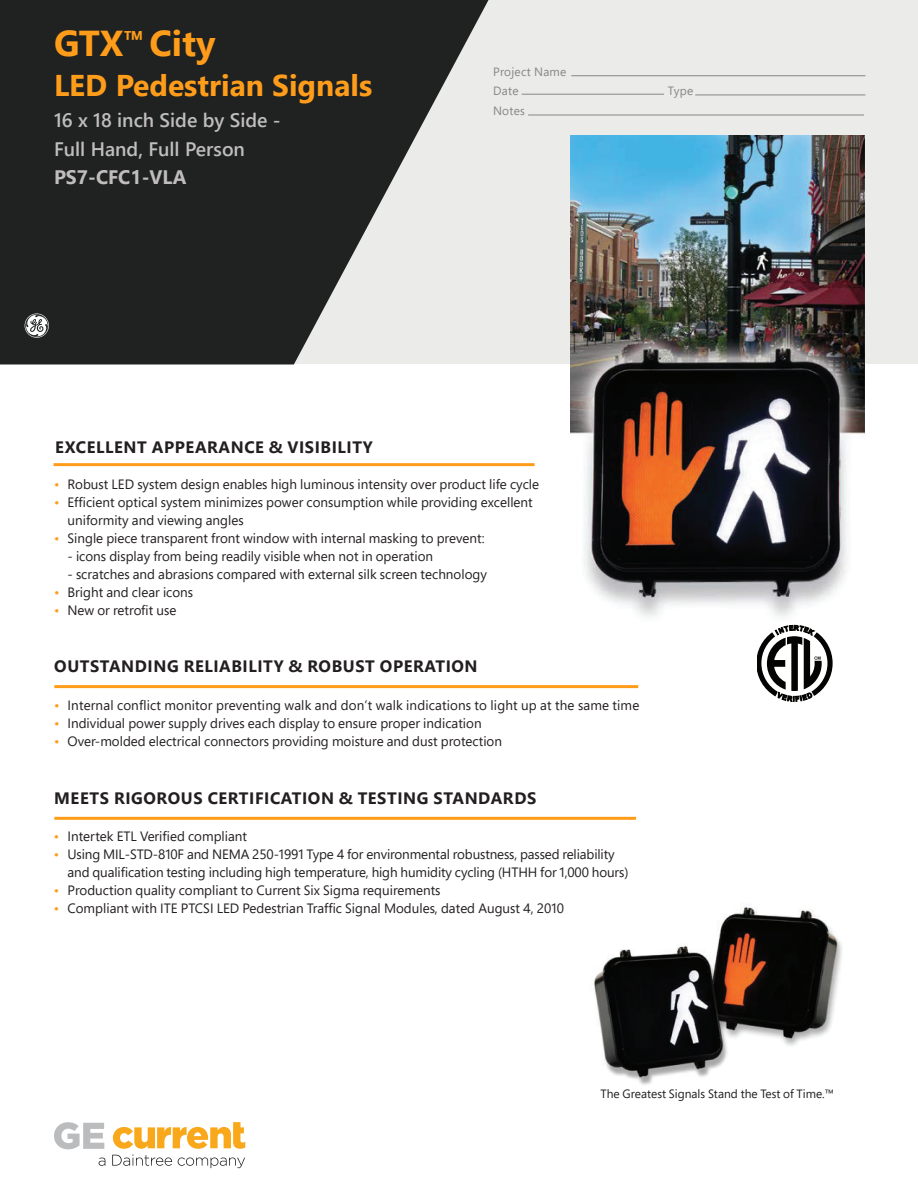
<style>
.page{position:relative;width:918px;height:1188px;background:#fff}
.page>*{position:absolute;margin:0;border:0;box-sizing:border-box;transform-origin:0 0}
.t1{font:700 36px "Segoe UI";color:#ff9d1b}
.t2{font:700 30px "Segoe UI";color:#ff9d1b}
.t3{font:600 19.5px "Segoe UI";color:#c0bdbd}
.t4{font:700 19.5px "Segoe UI";color:#c0bdbd}
.t5{font:700 16.5px "Segoe UI";letter-spacing:.035em;color:#231f20}
.t6{font:13.5px/18px "Segoe Pro";color:#231f20}
.t7{font:12px "Segoe Pro";color:#231f20}
.t8{font:12px/19.5px "Segoe Pro";letter-spacing:.02em;color:#888787}
.s1{color:#ff9d1b}
</style>
<div class="page">
<div style="left:0;top:0;width:918px;height:364px;background:#ebebea"></div>
<svg style="left:0;top:0;width:489px;height:364px;fill:#202222"></svg>
<hr style="left:571px;top:75px;width:295px;height:1px;background:#888787">
<hr style="left:522px;top:94px;width:142px;height:1px;background:#888787">
<hr style="left:695px;top:95px;width:170px;height:1px;background:#888787">
<hr style="left:528px;top:115px;width:336px;height:1px;background:#888787">
<svg style="left:99px;top:1158px;width:6px;height:8px"></svg>
<svg style="left:112px;top:1155px;width:60px;height:11px"></svg>
<svg style="left:178px;top:1157px;width:67px;height:11px"></svg>
<svg style="left:54px;top:1122px;width:50px;height:27px"></svg>
<svg style="left:113px;top:1122px;width:132px;height:27px"></svg>
<img style="left:594px;top:904px;width:248px;height:181px">
<img style="left:571px;top:135px;width:293px;height:490px">
<svg style="left:25px;top:313px;width:24px;height:25px"></svg>
<hr style="left:54px;top:463px;width:481px;height:3px;background:#ff9d1b">
<hr style="left:54px;top:685px;width:584px;height:3px;background:#ff9d1b">
<hr style="left:54px;top:817px;width:582px;height:3px;background:#ff9d1b">
<svg style="left:757px;top:625px;width:76px;height:77px"></svg>
<p class="t1" style="left:54px;top:10px;width:163px">GTX<sup>™</sup> City</p>
<p class="t2" style="left:54px;top:57px;width:320px">LED Pedestrian Signals</p>
<p class="t3" style="left:54px;top:102px;width:228px">16 x 18 inch Side by Side -</p>
<p class="t3" style="left:54px;top:131px;width:193px">Full Hand, Full Person</p>
<p class="t4" style="left:54px;top:159px;width:134px">PS7-CFC1-VLA</p>
<p class="t8" style="left:493px;top:62px;width:75px">Project Name<br>Date</p>
<p class="t8" style="left:493px;top:101px;width:33px">Notes</p>
<p class="t8" style="left:668px;top:81px;width:27px">Type</p>
<p class="t5" style="left:55px;top:431px;width:319px">EXCELLENT APPEARANCE &amp; VISIBILITY</p>
<p class="t6" style="left:54px;top:474px;width:487px"><span class="s1">•</span> Robust LED system design enables high luminous intensity over product life cycle</p>
<p class="t6" style="left:68px;top:492px;width:467px;text-indent:-14px"><span class="s1">•</span> Efficient optical system minimizes power consumption while providing excellent uniformity and viewing angles</p>
<p class="t6" style="left:54px;top:528px;width:432px"><span class="s1">•</span> Single piece transparent front window with internal masking to prevent:</p>
<p class="t6" style="left:68px;top:546px;width:367px">- icons display from being readily visible when not in operation</p>
<p class="t6" style="left:68px;top:564px;width:421px">- scratches and abrasions compared with external silk screen technology</p>
<p class="t6" style="left:54px;top:582px;width:141px"><span class="s1">•</span> Bright and clear icons</p>
<p class="t6" style="left:54px;top:600px;width:124px"><span class="s1">•</span> New or retrofit use</p>
<p class="t5" style="left:54px;top:650px;width:425px">OUTSTANDING RELIABILITY &amp; ROBUST OPERATION</p>
<p class="t6" style="left:54px;top:696px;width:587px"><span class="s1">•</span> Internal conflict monitor preventing walk and don’t walk indications to light up at the same time</p>
<p class="t6" style="left:54px;top:714px;width:429px"><span class="s1">•</span> Individual power supply drives each display to ensure proper indication</p>
<p class="t6" style="left:54px;top:732px;width:450px"><span class="s1">•</span> Over-molded electrical connectors providing moisture and dust protection</p>
<p class="t5" style="left:54px;top:782px;width:484px">MEETS RIGOROUS CERTIFICATION &amp; TESTING STANDARDS</p>
<p class="t6" style="left:54px;top:827px;width:195px"><span class="s1">•</span> Intertek ETL Verified compliant</p>
<p class="t6" style="left:67px;top:845px;width:563px;text-indent:-14px"><span class="s1">•</span> Using MIL-STD-810F and NEMA 250-1991 Type 4 for environmental robustness, passed reliability and qualification testing including high temperature, high humidity cycling (HTHH for 1,000 hours)</p>
<p class="t6" style="left:54px;top:881px;width:388px"><span class="s1">•</span> Production quality compliant to Current Six Sigma requirements</p>
<p class="t6" style="left:54px;top:899px;width:511px"><span class="s1">•</span> Compliant with ITE PTCSI LED Pedestrian Traffic Signal Modules, dated August 4, 2010</p>
<p class="t7" style="left:601px;top:1085px;width:235px">The Greatest Signals Stand the Test of Time.™</p>
</div>
